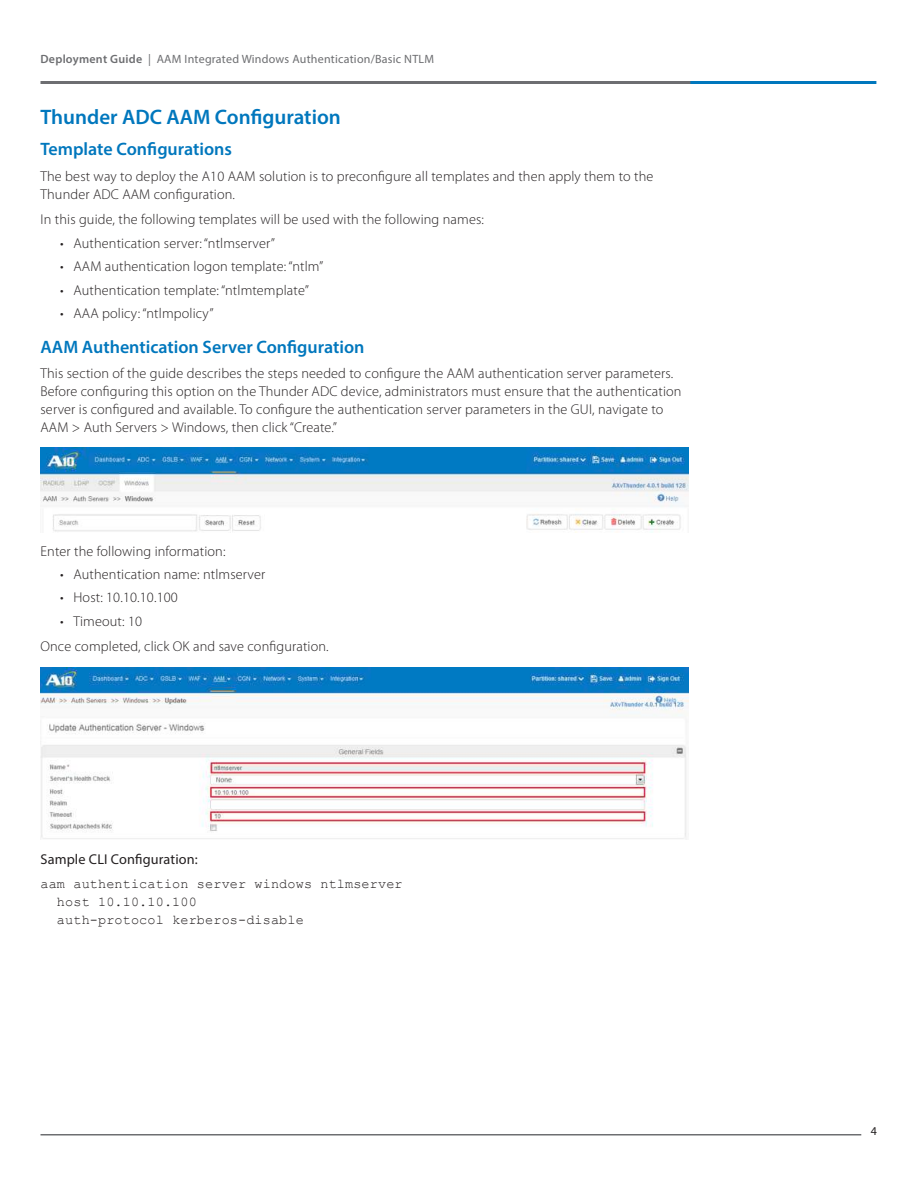
<style>
.page{position:relative;width:918px;height:1188px;background:#fff}
.page>*{position:absolute;margin:0;border:0;box-sizing:border-box;transform-origin:0 0}
.t1{font:600 21px "Myriad Pro";color:#0077bd}
.t2{font:600 18px "Myriad Pro";color:#0077bd}
.t3{font:300 14.25px/18px "Myriad Pro";letter-spacing:.01em;color:#231f20}
.t4{font:14.25px "Myriad Pro";letter-spacing:.01em;color:#231f20}
.t5{font:13.5px/18px "Courier New";letter-spacing:.01em;color:#231f20}
.t6{font:12px "Myriad Pro";letter-spacing:.02em;color:#6d6e71}
.t7{font:12px "Myriad Pro";color:#231f20}
.s1{font-weight:600}
</style>
<div class="page">
<hr style="left:41px;top:1134px;width:820px;height:1px;background:#6d6e71">
<hr style="left:41px;top:81px;width:652px;height:3px;background:#6d6e71">
<hr style="left:690px;top:81px;width:186px;height:3px;background:#0077bd">
<img style="left:40px;top:448px;width:648px;height:85px">
<img style="left:40px;top:667px;width:648px;height:172px">
<p class="t6" style="left:41px;top:54px;width:395px"><span class="s1">Deployment Guide</span> | AAM Integrated Windows Authentication/Basic NTLM</p>
<h1 class="t1" style="left:40px;top:109px;width:302px">Thunder ADC AAM Configuration</h1>
<p class="t2" style="left:40px;top:142px;width:193px">Template Configurations</p>
<p class="t3" style="left:40px;top:168px;width:614px">The best way to deploy the A10 AAM solution is to preconfigure all templates and then apply them to the<br>Thunder ADC AAM configuration.</p>
<p class="t3" style="left:40px;top:212px;width:445px">In this guide, the following templates will be used with the following names:</p>
<p class="t3" style="left:60px;top:235px;width:217px">• Authentication server: “ntlmserver”</p>
<p class="t3" style="left:60px;top:259px;width:265px">• AAM authentication logon template: “ntlm”</p>
<p class="t3" style="left:60px;top:282px;width:250px">• Authentication template: “ntlmtemplate”</p>
<p class="t3" style="left:60px;top:305px;width:155px">• AAA policy: “ntlmpolicy”</p>
<p class="t2" style="left:40px;top:340px;width:326px">AAM Authentication Server Configuration</p>
<p class="t3" style="left:40px;top:366px;width:643px">This section of the guide describes the steps needed to configure the AAM authentication server parameters.<br>Before configuring this option on the Thunder ADC device, administrators must ensure that the authentication server is configured and available. To configure the authentication server parameters in the GUI, navigate to AAM &gt; Auth Servers &gt; Windows, then click “Create.”</p>
<p class="t3" style="left:40px;top:543px;width:186px">Enter the following information:</p>
<p class="t3" style="left:60px;top:566px;width:207px">• Authentication name: ntlmserver</p>
<p class="t3" style="left:60px;top:590px;width:119px">• Host: 10.10.10.100</p>
<p class="t3" style="left:40px;top:609px;width:290px;line-height:25.5px;text-indent:20px">• Timeout: 10<br>Once completed, click OK and save configuration.</p>
<p class="t4" style="left:40px;top:854px;width:159px">Sample CLI Configuration:</p>
<p class="t5" style="left:57px;top:876px;width:347px;text-indent:-16px">aam authentication server windows ntlmserver host 10.10.10.100<br>auth-protocol kerberos-disable</p>
<p class="t7" style="left:871px;top:1126px;width:8px">4</p>
</div>
